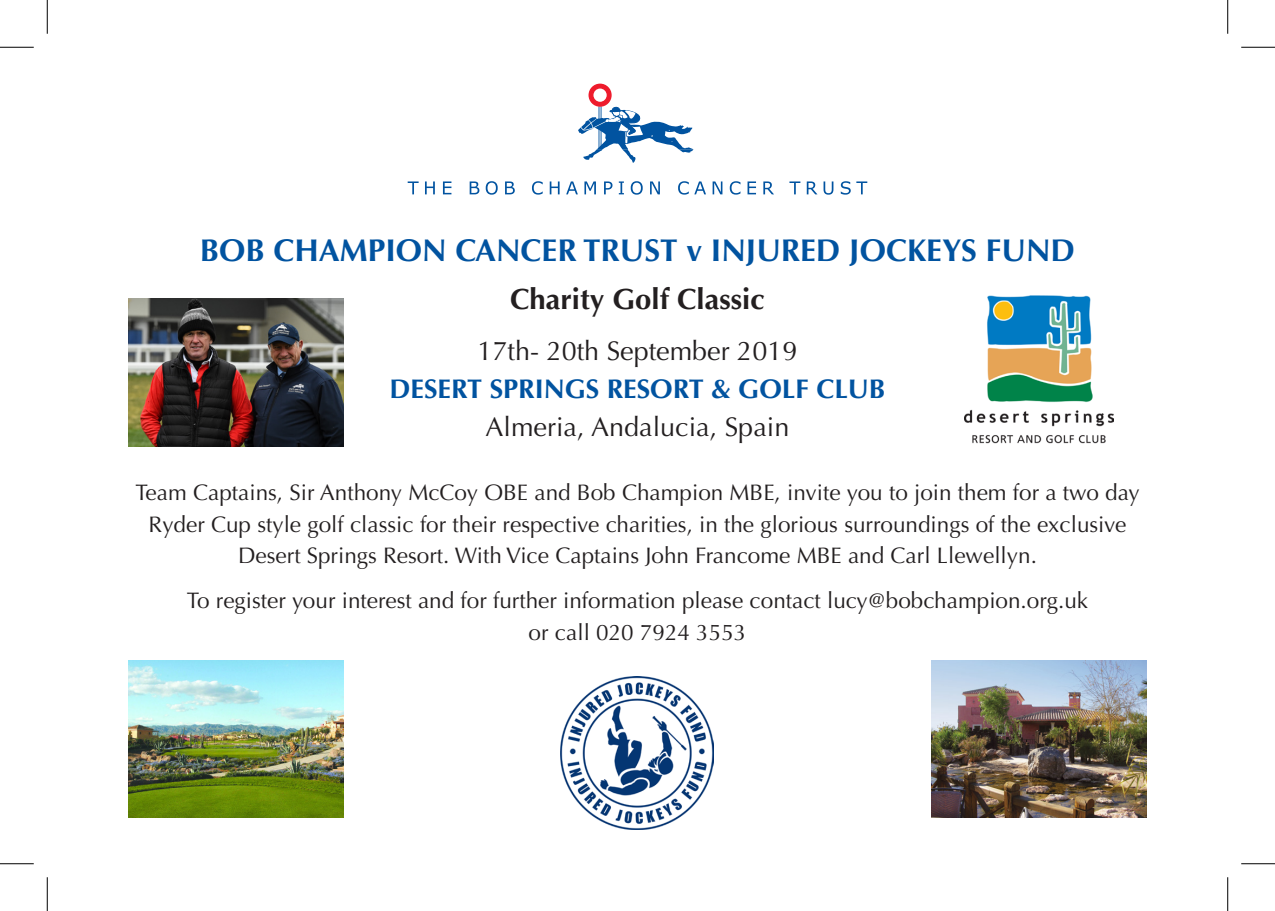
<style>
.page{position:relative;width:1275px;height:911px;background:#fff}
.page>*{position:absolute;margin:0;border:0;box-sizing:border-box;transform-origin:0 0}
.t1{font:700 31.5px "Optima";color:#0153a0}
.t2{font:700 29.25px "Optima";color:#231f20}
.t3{font:27px "Optima";color:#231f20}
.t4{font:700 27px "Optima";color:#0153a0}
.t5{font:22.5px/31.5px "Optima";color:#231f20;text-align:center}
</style>
<div class="page">
<img style="left:560px;top:676px;width:153px;height:153px">
<svg style="left:408px;top:181px;width:10px;height:13px"></svg>
<svg style="left:425px;top:181px;width:10px;height:13px"></svg>
<svg style="left:443px;top:181px;width:8px;height:13px"></svg>
<svg style="left:469px;top:181px;width:10px;height:13px"></svg>
<svg style="left:485px;top:181px;width:12px;height:14px"></svg>
<svg style="left:505px;top:181px;width:10px;height:13px"></svg>
<svg style="left:532px;top:181px;width:10px;height:14px"></svg>
<svg style="left:549px;top:181px;width:10px;height:13px"></svg>
<svg style="left:566px;top:181px;width:12px;height:13px"></svg>
<svg style="left:584px;top:181px;width:12px;height:13px"></svg>
<svg style="left:604px;top:181px;width:8px;height:13px"></svg>
<svg style="left:619px;top:181px;width:5px;height:13px"></svg>
<svg style="left:630px;top:181px;width:12px;height:14px"></svg>
<svg style="left:650px;top:181px;width:10px;height:13px"></svg>
<svg style="left:678px;top:181px;width:10px;height:14px"></svg>
<svg style="left:694px;top:181px;width:12px;height:13px"></svg>
<svg style="left:712px;top:181px;width:10px;height:13px"></svg>
<svg style="left:729px;top:181px;width:11px;height:14px"></svg>
<svg style="left:747px;top:181px;width:9px;height:13px"></svg>
<svg style="left:763px;top:181px;width:11px;height:13px"></svg>
<svg style="left:789px;top:181px;width:11px;height:13px"></svg>
<svg style="left:806px;top:181px;width:11px;height:13px"></svg>
<svg style="left:823px;top:181px;width:10px;height:14px"></svg>
<svg style="left:840px;top:181px;width:10px;height:14px"></svg>
<svg style="left:856px;top:181px;width:11px;height:13px"></svg>
<svg style="left:578px;top:83px;width:115px;height:80px"></svg>
<img style="left:931px;top:660px;width:215px;height:157px">
<img style="left:128px;top:660px;width:216px;height:157px">
<img style="left:128px;top:299px;width:216px;height:147px">
<img style="left:964px;top:295px;width:149px;height:149px">
<hr style="left:0;top:47px;width:34px;height:1px;background:#000">
<hr style="left:1241px;top:47px;width:33px;height:1px;background:#000">
<hr style="left:0;top:863px;width:34px;height:1px;background:#000">
<hr style="left:1241px;top:863px;width:33px;height:1px;background:#000">
<hr style="left:47px;top:0;width:1px;height:34px;background:#000">
<hr style="left:47px;top:877px;width:1px;height:34px;background:#000">
<hr style="left:1227px;top:0;width:1px;height:34px;background:#000">
<hr style="left:1227px;top:877px;width:1px;height:34px;background:#000">
<p class="t1" style="left:200px;top:232px;width:876px">BOB CHAMPION CANCER TRUST v INJURED JOCKEYS FUND</p>
<p class="t2" style="left:510px;top:282px;width:256px">Charity Golf Classic</p>
<p class="t3" style="left:477px;top:335px;width:321px">17th- 20th September 2019</p>
<p class="t4" style="left:389px;top:373px;width:497px">DESERT SPRINGS RESORT &amp; GOLF CLUB</p>
<p class="t3" style="left:485px;top:411px;width:305px">Almeria, Andalucia, Spain</p>
<p class="t5" style="left:135px;top:477px;width:1005px">Team Captains, Sir Anthony McCoy OBE and Bob Champion MBE, invite you to join them for a two day<br>Ryder Cup style golf classic for their respective charities, in the glorious surroundings of the exclusive<br>Desert Springs Resort. With Vice Captains John Francome MBE and Carl Llewellyn.</p>
<p class="t5" style="left:187px;top:584px;width:902px;line-height:32.4px">To register your interest and for further information please contact lucy@bobchampion.org.uk or call 020 7924 3553</p>
</div>
